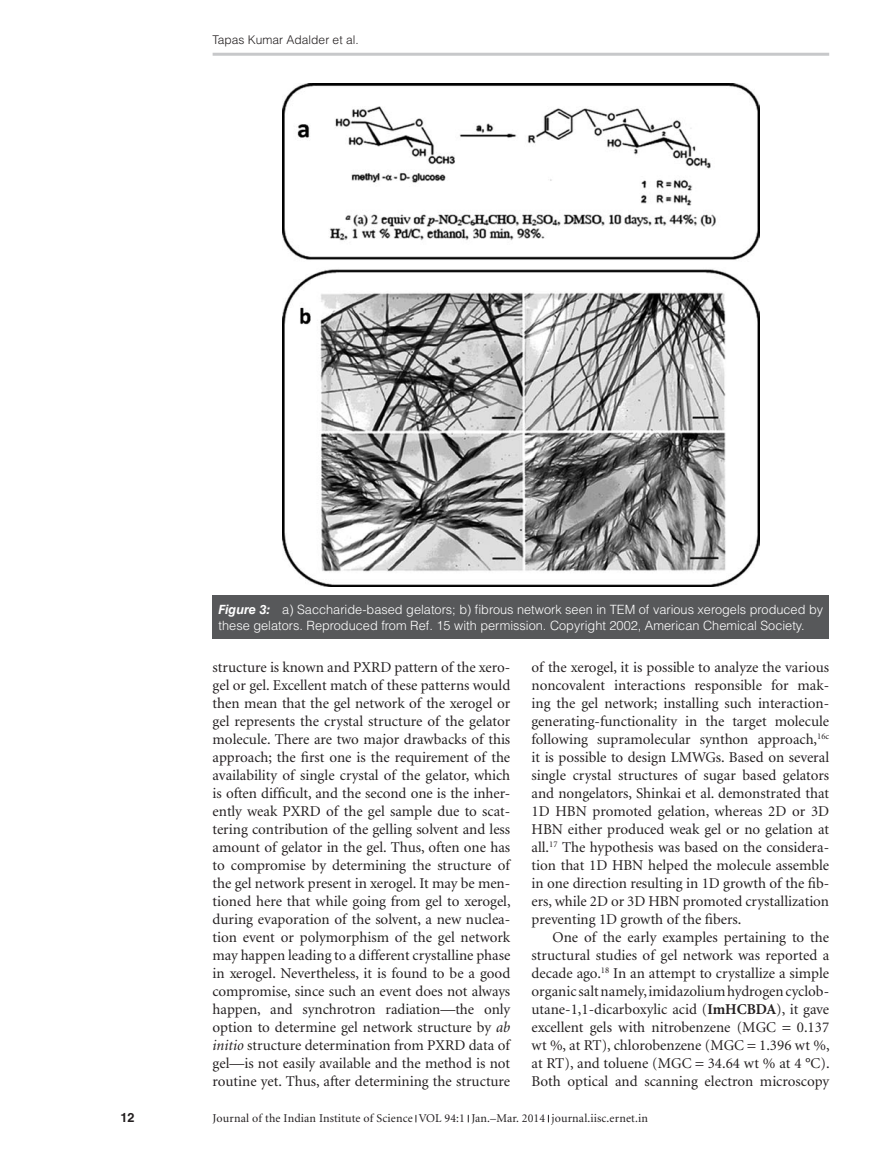
<style>
.page{position:relative;width:893px;height:1174px;background:#fff}
.page>*{position:absolute;margin:0;border:0;box-sizing:border-box;transform-origin:0 0}
.t1{font:15px/18px "Minion";color:#231f20;text-align:justify}
.t2{font:300 12.75px/16.5px "Helvetica LT Std";color:#fff}
.t3{font:700 12.75px "Helvetica LT Std";color:#231f20}
.t4{font:12px "Minion";letter-spacing:.01em;color:#231f20}
.t5{font:300 12px "Helvetica LT Std";color:#231f20}
.s1{font-weight:700;font-style:italic}
.s2{font-style:italic}
.s3{font-weight:700}
</style>
<div class="page">
<hr style="left:213px;top:53px;width:616px;height:3px;background:#c7c8ca">
<div style="left:213px;top:595px;width:616px;height:44px;background:#57585a"></div>
<img style="left:282px;top:84px;width:477px;height:502px">
<p class="t5" style="left:213px;top:32px;width:148px">Tapas Kumar Adalder et al.</p>
<p class="t2" style="left:219px;top:601px;width:606px"><span class="s1">Figure 3:</span> a) Saccharide-based gelators; b) fibrous network seen in TEM of various xerogels produced by these gelators. Reproduced from Ref. 15 with permission. Copyright 2002, American Chemical Society.</p>
<p class="t1" style="left:213px;top:659px;width:300px">structure is known and PXRD pattern of the xero&shy;gel or gel. Excellent match of these patterns would then mean that the gel network of the xerogel or gel represents the crystal structure of the gelator molecule. There are two major drawbacks of this approach; the first one is the requirement of the availability of single crystal of the gelator, which is often difficult, and the second one is the inher&shy;ently weak PXRD of the gel sample due to scat&shy;tering contribution of the gelling solvent and less amount of gelator in the gel. Thus, often one has to compromise by determining the structure of the gel network present in xerogel. It may be men&shy;tioned here that while going from gel to xerogel, during evaporation of the solvent, a new nuclea&shy;tion event or polymorphism of the gel network may happen leading to a different crystalline phase in xerogel. Nevertheless, it is found to be a good compromise, since such an event does not always happen, and synchrotron radiation—the only option to determine gel network structure by <span class="s2">ab initio</span> structure determination from PXRD data of gel—is not easily available and the method is not routine yet. Thus, after determining the structure</p>
<p class="t1" style="left:531px;top:659px;width:299px">of the xerogel, it is possible to analyze the various noncovalent interactions responsible for mak&shy;ing the gel network; installing such interaction&shy;generating-functionality in the target molecule following supramolecular synthon approach,<sup>16c </sup>it is possible to design LMWGs. Based on several single crystal structures of sugar based gelators and nongelators, Shinkai et al. demonstrated that 1D HBN promoted gelation, whereas 2D or 3D HBN either produced weak gel or no gelation at all.<sup>17</sup> The hypothesis was based on the considera&shy;tion that 1D HBN helped the molecule assemble in one direction resulting in 1D growth of the fib&shy;ers, while 2D or 3D HBN promoted crystallization preventing 1D growth of the fibers.</p>
<p class="t1" style="left:532px;top:929px;width:299px;text-indent:21px">One of the early examples pertaining to the structural studies of gel network was reported a decade ago.<sup>18</sup> In an attempt to crystallize a simple organic salt namely, imidazolium hydrogen cyclob&shy;utane-1,1-dicarboxylic acid (<span class="s3">ImHCBDA</span>), it gave excellent gels with nitrobenzene (MGC</p>
<p class="t1" style="left:531px;top:1019px;width:300px;text-indent:265px">0.137 wt %, at RT), chlorobenzene (MGC 1.396 wt %, at RT), and toluene (MGC 34.64 wt % at 4 °C).<br>Both optical and scanning electron microscopy</p>
<p class="t3" style="left:121px;top:1110px;width:15px">12</p>
<p class="t4" style="left:213px;top:1112px;width:437px">Journal of the Indian Institute of Science VOL 94:1 Jan.–Mar. 2014 journal.iisc.ernet.in</p>
</div>
